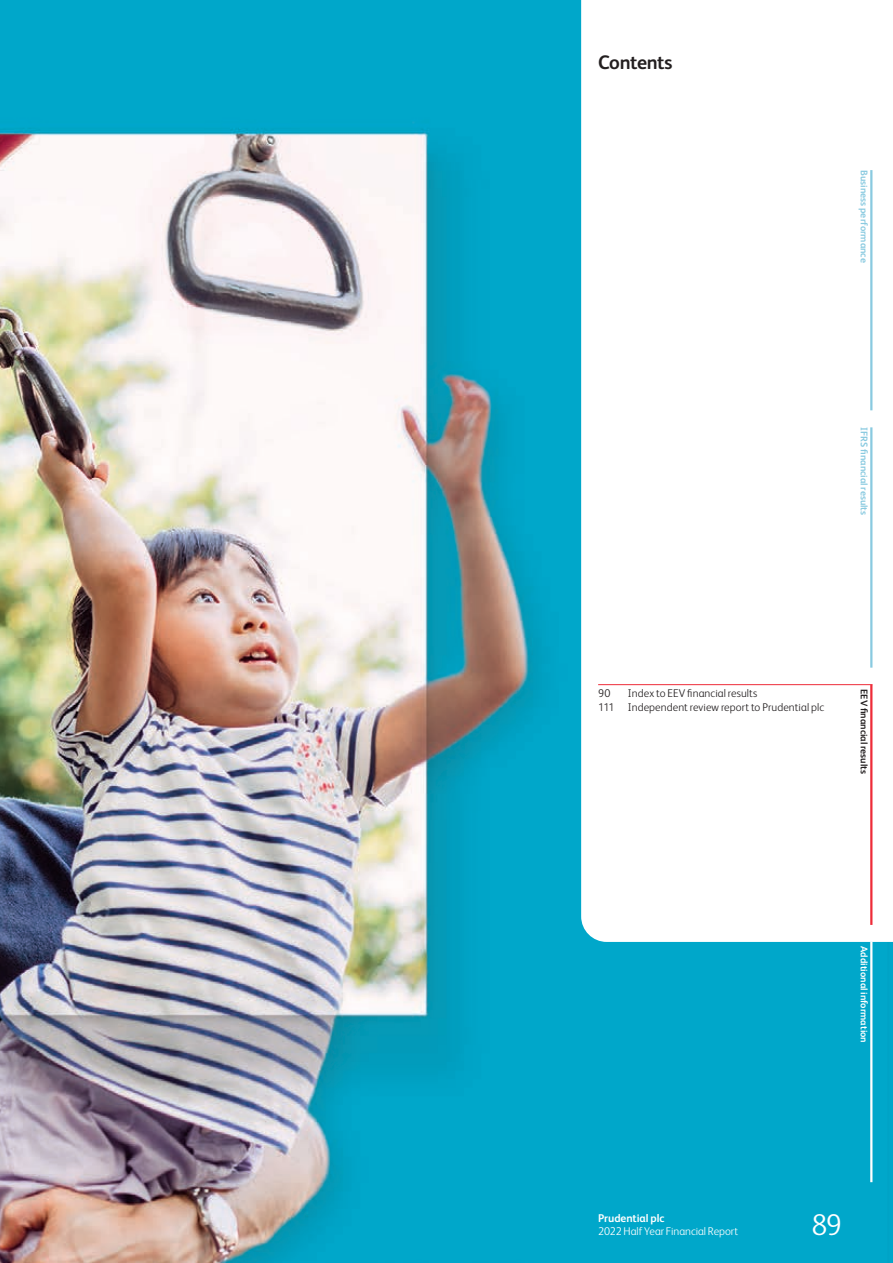
<style>
.page{position:relative;width:893px;height:1263px;background:#fff}
.page>*{position:absolute;margin:0;border:0;box-sizing:border-box;transform-origin:0 0}
.t1{font:300 30px "FS Albert Pro";color:#fff}
.t2{font:700 19.5px "FS Albert Pro";letter-spacing:-.025em;color:#231f20}
.t3{font:300 11.25px/13.5px "FS Albert Pro";letter-spacing:.005em;color:#231f20}
.t4{font:300 11.25px "FS Albert Pro";letter-spacing:-.005em;color:#fff}
.t5{font:700 11.25px "FS Albert Pro";letter-spacing:-.005em;color:#fff}
.t6{font:700 9.75px "FS Albert Pro";color:#89cae0}
.t7{font:700 9.75px "FS Albert Pro";letter-spacing:-.005em;color:#fff}
.t8{font:700 9.75px "FS Albert Pro";color:#231f20}
</style>
<div class="page">
<img style="left:0;top:0;width:893px;height:1263px">
<svg style="left:581px;top:0;width:312px;height:942px"></svg>
<hr style="left:598px;top:684px;width:274px;height:1px;background:#ee2c39">
<hr style="left:870px;top:170px;width:2px;height:240px;background:#89cae0">
<hr style="left:870px;top:427px;width:2px;height:241px;background:#89cae0">
<hr style="left:870px;top:685px;width:2px;height:240px;background:#ee2c39">
<hr style="left:870px;top:942px;width:2px;height:240px;background:#fff">
<h2 class="t2" style="left:598px;top:48px;width:76px">Contents</h2>
<p class="t6" style="left:871px;top:170px;width:94px;rotate:90deg">Business performance</p>
<p class="t6" style="left:871px;top:427px;width:89px;rotate:90deg">IFRS financial results</p>
<p class="t3" style="left:598px;top:686px;width:227px;text-indent:30px">Index to EEV financial results<br>111 Independent review report to Prudential plc</p>
<p class="t3" style="left:598px;top:686px;width:14px">90</p>
<p class="t8" style="left:871px;top:689px;width:86px;rotate:90deg">EEV financial results</p>
<p class="t5" style="left:598px;top:1210px;width:68px">Prudential plc</p>
<p class="t4" style="left:598px;top:1224px;width:141px">2022 Half Year Financial Report</p>
<p class="t7" style="left:871px;top:946px;width:98px;rotate:90deg">Additional information</p>
<h1 class="t1" style="left:811px;top:1204px;width:32px">89</h1>
</div>
